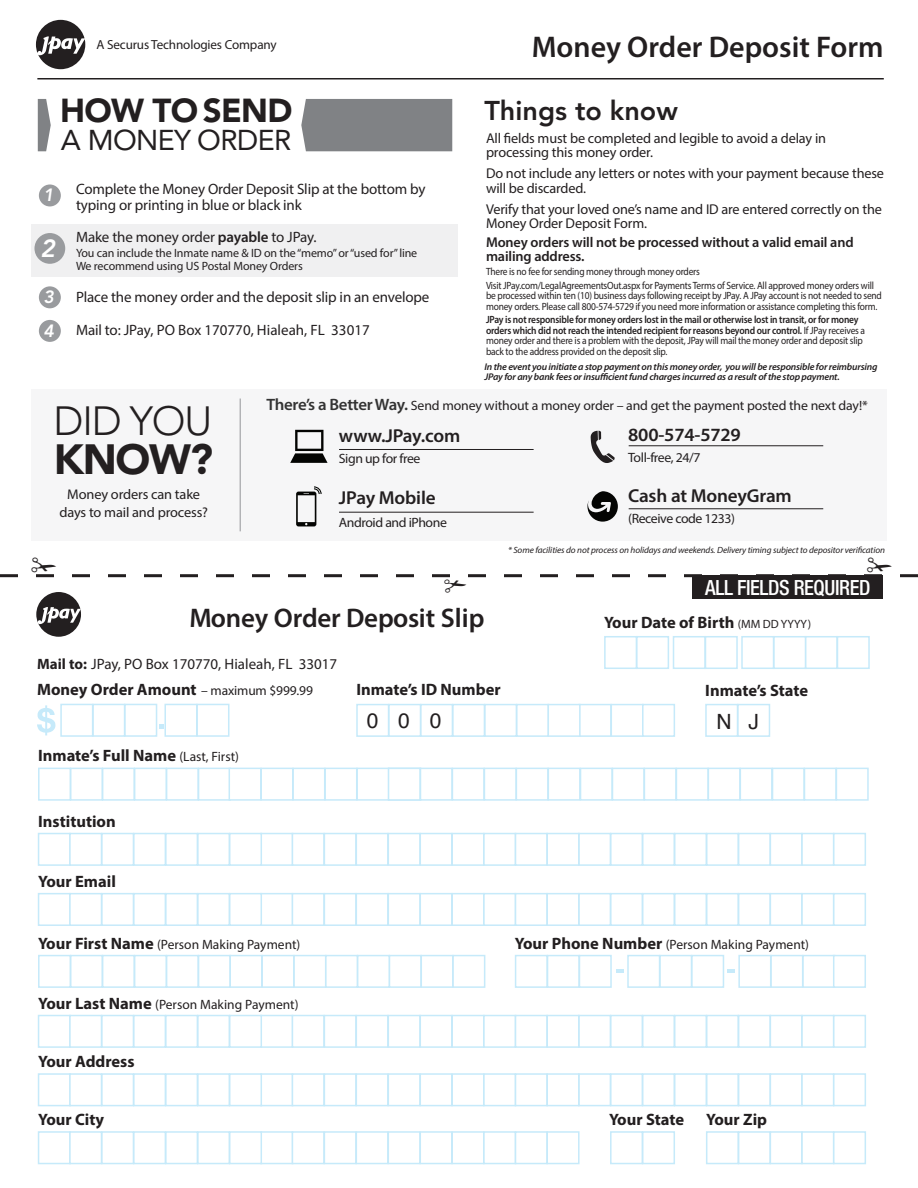
<style>
.page{position:relative;width:918px;height:1188px;background:#fff}
.page>*{position:absolute;margin:0;border:0;box-sizing:border-box;transform-origin:0 0}
.t1{font:900 42px "Avenir";color:#231f20}
.t2{font:300 40.5px "Avenir";letter-spacing:-.03em;color:#231f20}
.t3{font:900 33px "Avenir";letter-spacing:-.02em;color:#231f20}
.t4{font:600 30px "Myriad Pro";color:#231f20}
.t5{font:28.5px "Avenir";letter-spacing:-.02em;color:#231f20}
.t6{font:600 27px "Myriad Pro";letter-spacing:-.01em;color:#231f20}
.t7{font:800 27px "Avenir";color:#231f20}
.t8{font:italic 800 24.75px "Avenir";color:#fff}
.t9{font:500 condensed 21px "Helvetica Neue";letter-spacing:-.02em;color:#fff}
.t10{font:21px "Helvetica";color:#231f20}
.t11{font:600 18.75px "Myriad Pro";letter-spacing:-.01em;color:#231f20}
.t12{font:italic 800 17.7px "Avenir";color:#fff}
.t13{font:700 16.5px "Myriad Pro";color:#231f20}
.t14{font:15px/16.5px "Myriad Pro";letter-spacing:-.01em;color:#231f20}
.t15{font:14.25px/14.1px "Myriad Pro";letter-spacing:-.01em;color:#231f20}
.t16{font:600 14.25px/14.1px "Myriad Pro";letter-spacing:-.01em;color:#231f20}
.t17{font:14.1px/17.5px "Myriad Pro";letter-spacing:-.01em;color:#231f20;text-align:center}
.t18{font:13.5px "Myriad Pro";letter-spacing:-.01em;color:#231f20}
.t19{font:13.5px "Myriad Pro";letter-spacing:-.03em;color:#231f20}
.t20{font:13.2px "Myriad Pro";letter-spacing:-.01em;color:#231f20}
.t21{font:12px "Myriad Pro";letter-spacing:-.01em;color:#231f20}
.New_Legal_Disclaimer{font:10.5px/10.5px "Myriad Pro";letter-spacing:-.02em;color:#231f20;scale:.9 1}
.New_Legal_Disclaimer-2{font:600 10.5px/10.5px "Myriad Pro";letter-spacing:-.02em;color:#231f20;scale:.9 1}
.t22{font:italic 600 9.75px/9.6px "Myriad Pro";letter-spacing:-.02em;color:#231f20}
.t23{font:italic 9px "Myriad Pro";letter-spacing:-.01em;color:#231f20}
.s1{font-weight:600}
.s2{font-weight:400}
.s3{font-weight:600;font-size:16.5px;color:#333}
.s4{font-weight:700}
.s5{font-weight:400;font-size:13.5px}
.s6{font-weight:400;font-size:12px}
.s7{font-weight:700;font-size:16.5px}
</style>
<div class="page">
<div style="left:31px;top:224px;width:427px;height:53px;background:#f0f0f1"></div>
<hr style="left:37px;top:78px;width:847px;height:2px;background:#231f20">
<svg style="left:37px;top:703px;width:193px;height:34px"></svg>
<svg style="left:356px;top:703px;width:319px;height:34px"></svg>
<svg style="left:705px;top:703px;width:66px;height:34px"></svg>
<svg style="left:38px;top:767px;width:831px;height:34px"></svg>
<div style="left:693px;top:575px;width:190px;height:23px;background:#231f20"></div>
<svg style="left:37px;top:1014px;width:829px;height:34px"></svg>
<svg style="left:37px;top:1073px;width:829px;height:34px"></svg>
<svg style="left:37px;top:832px;width:829px;height:34px"></svg>
<svg style="left:38px;top:954px;width:448px;height:34px"></svg>
<svg style="left:515px;top:954px;width:351px;height:34px"></svg>
<svg style="left:38px;top:99px;width:13px;height:52px"></svg>
<div style="left:301px;top:99px;width:151px;height:52px;background:#808285"></div>
<div style="left:39px;top:184px;width:22px;height:22px;background:#999b9e;border-radius:50%"></div>
<div style="left:39px;top:286px;width:22px;height:22px;background:#999b9e;border-radius:50%"></div>
<div style="left:39px;top:320px;width:22px;height:22px;background:#999b9e;border-radius:50%"></div>
<div style="left:34px;top:233px;width:31px;height:31px;background:#999b9e;border-radius:50%"></div>
<svg style="left:610px;top:1131px;width:65px;height:34px"></svg>
<svg style="left:37px;top:1131px;width:543px;height:34px"></svg>
<svg style="left:706px;top:1131px;width:160px;height:34px"></svg>
<svg style="left:37px;top:892px;width:829px;height:34px"></svg>
<div style="left:36px;top:592px;width:45px;height:45px;background:#231f20;border-radius:50%"></div>
<svg style="left:38px;top:607px;width:43px;height:17px"></svg>
<svg style="left:36px;top:20px;width:49px;height:49px"></svg>
<div style="left:31px;top:389px;width:856px;height:152px;background:#f6f6f7"></div>
<svg style="left:290px;top:430px;width:38px;height:33px"></svg>
<hr style="left:339px;top:449px;width:195px;height:1px;background:#231f20">
<svg style="left:296px;top:486px;width:26px;height:40px"></svg>
<hr style="left:339px;top:512px;width:195px;height:1px;background:#231f20">
<hr style="left:240px;top:399px;width:1px;height:132px;background:#939598">
<svg style="left:591px;top:431px;width:24px;height:32px"></svg>
<hr style="left:629px;top:446px;width:194px;height:1px;background:#231f20">
<svg style="left:587px;top:491px;width:31px;height:31px"></svg>
<hr style="left:629px;top:509px;width:194px;height:1px;background:#231f20">
<svg style="left:604px;top:636px;width:266px;height:33px"></svg>
<svg style="left:0;top:574px;width:918px;height:19px"></svg>
<p class="t20" style="left:96px;top:36px;width:182px">A Securus Technologies Company</p>
<p class="t3" style="left:60px;top:90px;width:234px">HOW TO SEND</p>
<p class="t5" style="left:61px;top:124px;width:232px">A MONEY ORDER</p>
<p class="t12" style="left:43px;top:184px;width:12px">1</p>
<p class="t8" style="left:40px;top:234px;width:16px">2</p>
<p class="t12" style="left:43px;top:286px;width:12px">3</p>
<p class="t12" style="left:43px;top:320px;width:12px">4</p>
<p class="t14" style="left:76px;top:180px;width:351px">Complete the Money Order Deposit Slip at the bottom by typing or printing in blue or black ink</p>
<p class="t14" style="left:76px;top:228px;width:242px">Make the money order <span class="s1">payable</span> to JPay.</p>
<p class="t21" style="left:76px;top:245px;width:343px">You can include the Inmate name &amp; ID on the “memo” or “used for” line</p>
<p class="t21" style="left:76px;top:259px;width:228px">We recommend using US Postal Money Orders</p>
<p class="t14" style="left:76px;top:288px;width:355px">Place the money order and the deposit slip in an envelope</p>
<p class="t14" style="left:76px;top:322px;width:295px">Mail to: JPay, PO Box 170770, Hialeah, FL 33017</p>
<p class="t4" style="left:532px;top:28px;width:353px">Money Order Deposit Form</p>
<p class="t7" style="left:484px;top:95px;width:195px">Things to know</p>
<p class="t15" style="left:486px;top:131px;width:342px">All fields must be completed and legible to avoid a delay in processing this money order.</p>
<p class="t15" style="left:486px;top:166px;width:400px">Do not include any letters or notes with your payment because these will be discarded.</p>
<p class="t15" style="left:486px;top:202px;width:398px">Verify that your loved one’s name and ID are entered correctly on the<br>Money Order Deposit Form.</p>
<p class="t16" style="left:486px;top:234px;width:369px">Money orders will not be processed without a valid email and mailing address.</p>
<p class="New_Legal_Disclaimer" style="left:486px;top:266px;width:239px">There is no fee for sending money through money orders</p>
<p class="New_Legal_Disclaimer" style="left:486px;top:280px;width:441px">Visit JPay.com/LegalAgreementsOut.aspx for Payments Terms of Service. All approved money orders will be processed within ten (10) business days following receipt by JPay. A JPay account is not needed to send money orders. Please call 800-574-5729 if you need more information or assistance completing this form.</p>
<p class="New_Legal_Disclaimer-2" style="left:486px;top:314px;width:423px">JPay is not responsible for money orders lost in the mail or otherwise lost in transit, or for money orders which did not reach the intended recipient for reasons beyond our control. <span class="s2">If JPay receives a money order and there is a problem with the deposit, JPay will mail the money order and deposit slip back to the address provided on the deposit slip.</span></p>
<p class="t22" style="left:484px;top:362px;width:394px">In the event you initiate a stop payment on this money order, you will be responsible for reimbursing<br>JPay for any bank fees or insufficient fund charges incurred as a result of the stop payment.</p>
<p class="t2" style="left:54px;top:398px;width:160px">DID YOU</p>
<p class="t1" style="left:54px;top:434px;width:161px">KNOW?</p>
<p class="t17" style="left:59px;top:485px;width:150px">Money orders can take days to mail and process?</p>
<p class="t18" style="left:267px;top:397px;width:603px"><span class="s3">There’s a Better Way.</span> Send money without a money order – and get the payment posted the next day!*</p>
<p class="t11" style="left:628px;top:423px;width:114px">800-574-5729</p>
<p class="t19" style="left:628px;top:449px;width:74px">Toll-free, 24/7</p>
<p class="t11" style="left:628px;top:483px;width:165px">Cash at MoneyGram</p>
<p class="t19" style="left:628px;top:510px;width:109px">(Receive code 1233)</p>
<p class="t11" style="left:339px;top:424px;width:123px">www.JPay.com</p>
<p class="t19" style="left:339px;top:450px;width:83px">Sign up for free</p>
<p class="t11" style="left:339px;top:486px;width:98px">JPay Mobile</p>
<p class="t19" style="left:339px;top:515px;width:110px">Android and iPhone</p>
<p class="t23" style="left:508px;top:544px;width:378px">* Some facilities do not process on holidays and weekends. Delivery timing subject to depositor verification</p>
<p class="t9" style="left:705px;top:575px;width:167px">ALL FIELDS REQUIRED</p>
<p class="t6" style="left:189px;top:600px;width:297px">Money Order Deposit Slip</p>
<p class="t14" style="left:37px;top:656px;width:302px"><span class="s4">Mail to:</span> JPay, PO Box 170770, Hialeah, FL 33017</p>
<p class="t13" style="left:37px;top:678px;width:278px">Money Order Amount <span class="s5">– maximum $999.99</span></p>
<p class="t13" style="left:356px;top:679px;width:146px">Inmate’s ID Number</p>
<p class="t13" style="left:705px;top:680px;width:104px">Inmate’s State</p>
<p class="t13" style="left:604px;top:612px;width:208px">Your Date of Birth <span class="s6">(MM DD YYYY)</span></p>
<p class="t13" style="left:38px;top:745px;width:202px">Inmate’s Full Name <span class="s5">(Last, First)</span></p>
<p class="t13" style="left:38px;top:810px;width:79px">Institution</p>
<p class="t13" style="left:38px;top:870px;width:79px">Your Email</p>
<p class="t10" style="left:367px;top:705px;width:76px">000</p>
<p class="t10" style="left:717px;top:705px;width:44px">N J</p>
<p class="t18" style="left:38px;top:936px;width:264px"><span class="s7">Your First Name</span> (Person Making Payment)</p>
<p class="t18" style="left:515px;top:936px;width:296px"><span class="s7">Your Phone Number</span> (Person Making Payment)</p>
<p class="t18" style="left:38px;top:996px;width:262px"><span class="s7">Your Last Name</span> (Person Making Payment)</p>
<p class="t13" style="left:38px;top:1051px;width:98px">Your Address</p>
<p class="t13" style="left:38px;top:1109px;width:67px">Your City</p>
<p class="t13" style="left:609px;top:1109px;width:77px">Your State</p>
<p class="t13" style="left:706px;top:1109px;width:62px">Your Zip</p>
</div>
